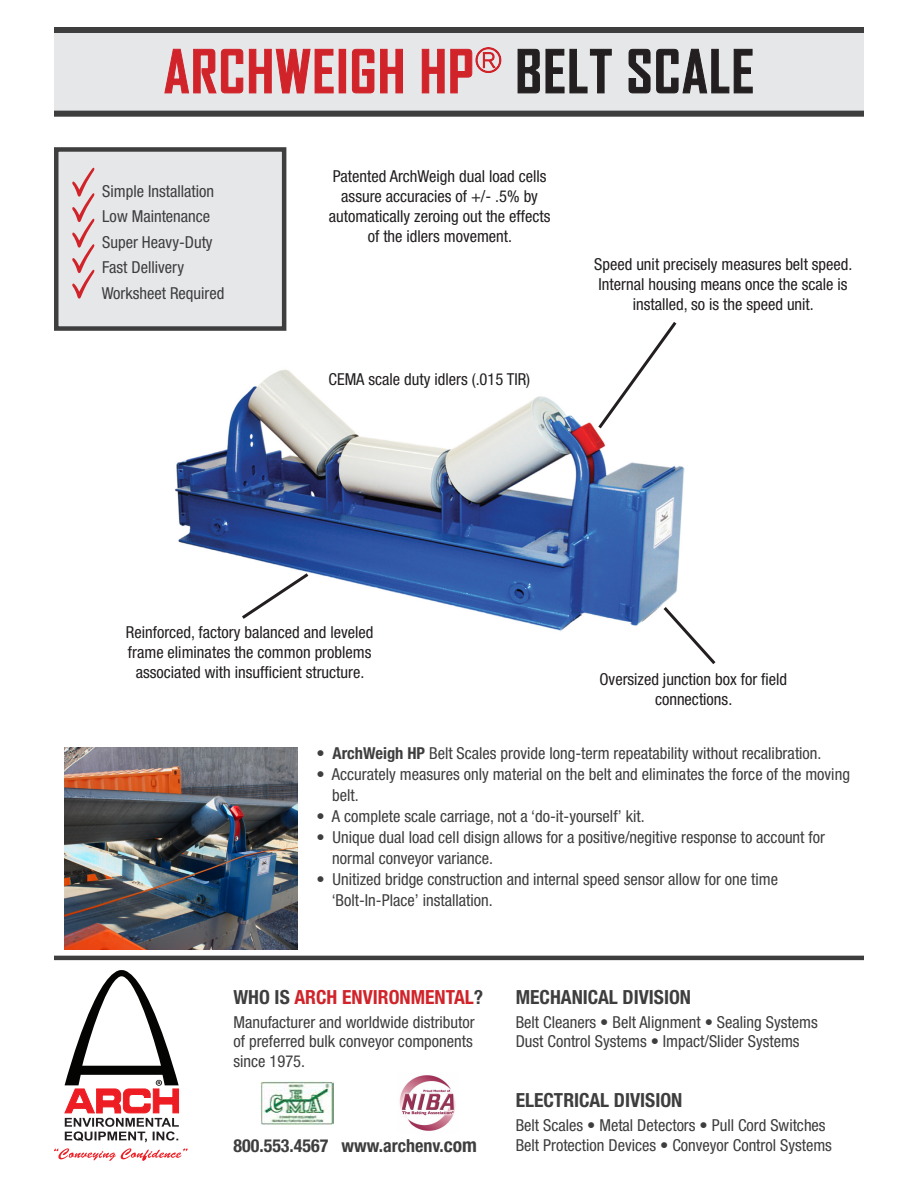
<style>
.page{position:relative;width:918px;height:1188px;background:#fff}
.page>*{position:absolute;margin:0;border:0;box-sizing:border-box;transform-origin:0 0}
.t1{font:700 57px "Agency FB";letter-spacing:.025em;color:#d1232a}
.t2{font:700 condensed 19.5px "Helvetica Neue LT Std";color:#3e3e3f}
.t3{font:700 condensed 19.5px "Helvetica Neue LT Std";color:#d1232a}
.t4{font:700 condensed 18px "Helvetica Neue LT Std";color:#3e3e3f}
.t5{font:condensed 16.5px/19.5px "Helvetica Neue LT Std";color:#3e3e3f}
.t6{font:condensed 16.5px/19.8px "Helvetica Neue LT Std";color:#231f20;text-align:center}
.s1{color:#231f20}
.s2{font-weight:700}
.s3{color:#3e3e3f}
.s4{font-size:19.5px}
</style>
<div class="page">
<img style="left:175px;top:369px;width:510px;height:263px">
<div style="left:54px;top:27px;width:810px;height:90px;background:#e6e7e9"></div>
<svg style="left:164px;top:48px;width:170px;height:46px"></svg>
<div style="left:339px;top:49px;width:7px;height:44px;border:1px solid #d1232a"></div>
<svg style="left:352px;top:49px;width:51px;height:45px"></svg>
<svg style="left:422px;top:47px;width:80px;height:47px"></svg>
<svg style="left:517px;top:49px;width:95px;height:45px"></svg>
<svg style="left:628px;top:48px;width:125px;height:46px"></svg>
<div style="left:54px;top:27px;width:810px;height:6px;background:#3e3e3f"></div>
<div style="left:54px;top:111px;width:810px;height:6px;background:#3e3e3f"></div>
<hr style="left:54px;top:956px;width:810px;height:4px;background:#3e3e3f">
<div style="left:54px;top:147px;width:232px;height:184px;background:#e6e7e9;border:4px solid #3e3e3f"></div>
<svg style="left:72px;top:168px;width:22px;height:131px"></svg>
<svg style="left:54px;top:1148px;width:134px;height:13px"></svg>
<svg style="left:64px;top:970px;width:115px;height:172px"></svg>
<img style="left:399px;top:1075px;width:57px;height:56px">
<img style="left:261px;top:1082px;width:73px;height:42px">
<svg style="left:660px;top:604px;width:56px;height:60px"></svg>
<svg style="left:239px;top:570px;width:73px;height:52px"></svg>
<svg style="left:595px;top:322px;width:84px;height:110px"></svg>
<img style="left:65px;top:748px;width:232px;height:201px">
<p class="t1" style="left:164px;top:36px;width:592px">ARCHWEIGH HP<sup>®</sup> <span class="s1">BELT SCALE</span></p>
<p class="t5" style="left:102px;top:181px;width:113px">Simple Installation</p>
<p class="t5" style="left:102px;top:206px;width:109px">Low Maintenance</p>
<p class="t5" style="left:102px;top:232px;width:112px">Super Heavy-Duty</p>
<p class="t5" style="left:102px;top:257px;width:83px">Fast Dellivery</p>
<p class="t5" style="left:102px;top:283px;width:124px">Worksheet Required</p>
<p class="t6" style="left:329px;top:167px;width:223px">Patented ArchWeigh dual load cells assure accuracies of +/- .5% by automatically zeroing out the effects of the idlers movement.</p>
<p class="t6" style="left:329px;top:369px;width:203px">CEMA scale duty idlers (.015 TIR)</p>
<p class="t6" style="left:594px;top:254px;width:260px">Speed unit precisely measures belt speed.<br>Internal housing means once the scale is installed, so is the speed unit.</p>
<p class="t6" style="left:126px;top:623px;width:249px">Reinforced, factory balanced and leveled frame eliminates the common problems associated with insufficient structure.</p>
<p class="t6" style="left:599px;top:669px;width:189px">Oversized junction box for field connections.</p>
<p class="t5" style="left:316px;top:744px;width:507px">• <span class="s2">ArchWeigh HP</span> Belt Scales provide long-term repeatability without recalibration.</p>
<p class="t5" style="left:316px;top:765px;width:535px">• Accurately measures only material on the belt and eliminates the force of the moving</p>
<p class="t5" style="left:332px;top:786px;width:28px">belt.</p>
<p class="t5" style="left:316px;top:807px;width:330px">• A complete scale carriage, not a ‘do-it-yourself’ kit.</p>
<p class="t5" style="left:316px;top:828px;width:510px">• Unique dual load cell disign allows for a positive/negitive response to account for</p>
<p class="t5" style="left:332px;top:849px;width:162px">normal conveyor variance.</p>
<p class="t5" style="left:316px;top:870px;width:463px">• Unitized bridge construction and internal speed sensor allow for one time</p>
<p class="t5" style="left:332px;top:891px;width:163px">‘Bolt-In-Place’ installation.</p>
<p class="t3" style="left:233px;top:985px;width:251px"><span class="s3">WHO IS</span> ARCH ENVIRONMENTAL<span class="s3">?</span></p>
<p class="t5" style="left:233px;top:1012px;width:243px;text-align:justify">Manufacturer and worldwide distributor of preferred bulk conveyor components since 1975.</p>
<p class="t4" style="left:233px;top:1135px;width:245px">800.553.4567 www.archenv.<span class="s4">com</span></p>
<p class="t2" style="left:516px;top:985px;width:177px">MECHANICAL DIVISION</p>
<p class="t5" style="left:516px;top:1012px;width:304px">Belt Cleaners • Belt Alignment • Sealing Systems<br>Dust Control Systems • Impact/Slider Systems</p>
<p class="t2" style="left:516px;top:1088px;width:168px">ELECTRICAL DIVISION</p>
<p class="t5" style="left:516px;top:1115px;width:318px">Belt Scales • Metal Detectors • Pull Cord Switches<br>Belt Protection Devices • Conveyor Control Systems</p>
</div>
